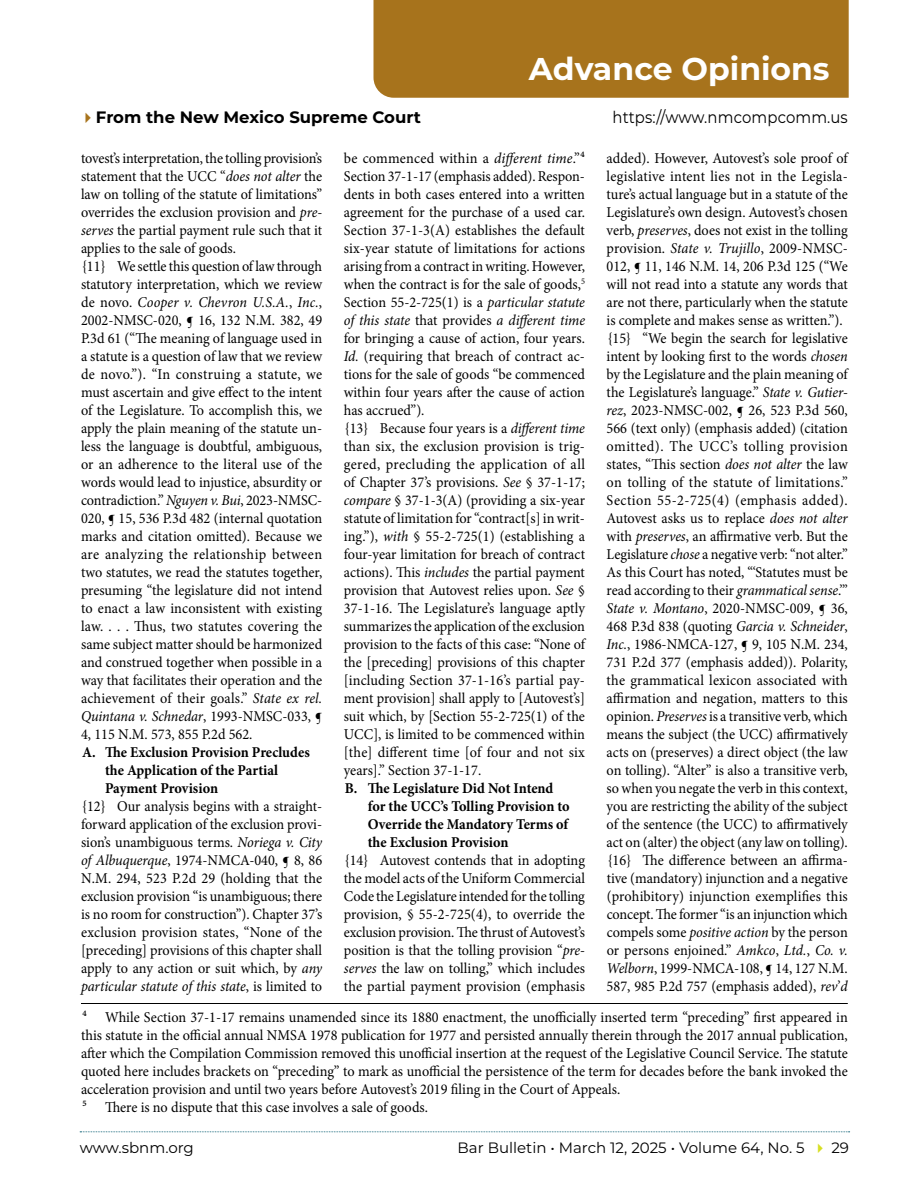
<style>
.page{position:relative;width:918px;height:1188px;background:#fff}
.page>*{position:absolute;margin:0;border:0;box-sizing:border-box;transform-origin:0 0}
.t1{font:700 31.5px "Montserrat";color:#fff}
.t2{font:700 16.5px "Montserrat";color:#000}
.t3{font:16.5px "Montserrat";letter-spacing:.01em;color:#000;scale:.9 1}
.t4{font:15px/18px "Minion Pro";color:#000;scale:.95 1}
.t5{font:700 15px/18px "Minion Pro";letter-spacing:-.01em;color:#000;scale:.95 1}
.t6{font:15px "Montserrat";color:#000}
.s1{color:#a7731c}
.s2{font-style:italic}
.s3{color:#d7df23}
</style>
<div class="page">
<svg style="left:80px;top:1131px;width:770px;height:1px"></svg>
<div style="left:374px;top:0;width:475px;height:98px;background:#a7731c"></div>
<hr style="left:81px;top:1003px;width:767px;height:1px;background:#000">
<p class="t2" style="left:79px;top:105px;width:343px"><span class="s1">✔</span>From the New Mexico Supreme Court</p>
<h1 class="t1" style="left:529px;top:46px;width:302px">Advance Opinions</h1>
<p class="t3" style="left:613px;top:106px;width:263px">https://www.nmcompcomm.us</p>
<p class="t4" style="left:344px;top:149px;width:255px">be commenced within a <span class="s2">different time</span>.”⁴<br>Section 37-1-17 (emphasis added). Respon&shy;dents in both cases entered into a written agreement for the purchase of a used car.<br>Section 37-1-3(A) establishes the default six-year statute of limitations for actions arising from a contract in writing. However, when the contract is for the sale of goods,<sup>5<br></sup>Section 55-2-725(1) is a <span class="s2">particular statute of this state</span> that provides <span class="s2">a different time </span>for bringing a cause of action, four years.<br><span class="s2">Id.</span> (requiring that breach of contract ac&shy;tions for the sale of goods “be commenced within four years after the cause of action has accrued”).<br>{13} Because four years is a <span class="s2">different time </span>than six, the exclusion provision is trig&shy;gered, precluding the application of all of Chapter 37’s provisions. <span class="s2">See</span> § 37-1-17; <span class="s2">compare</span> § 37-1-3(A) (providing a six-year statute of limitation for “contract[s] in writ&shy;ing.”), <span class="s2">with</span> § 55-2-725(1) (establishing a four-year limitation for breach of contract actions). This <span class="s2">includes</span> the partial payment provision that Autovest relies upon. <span class="s2">See</span> § 37-1-16. The Legislature’s language aptly summarizes the application of the exclusion provision to the facts of this case: “None of the [preceding] provisions of this chapter [including Section 37-1-16’s partial pay&shy;ment provision] shall apply to [Autovest’s] suit which, by [Section 55-2-725(1) of the UCC], is limited to be commenced within [the] different time [of four and not six years].” Section 37-1-17.</p>
<p class="t5" style="left:368px;top:779px;width:214px;text-indent:-23px">B. The Legislature Did Not Intend for the UCC’s Tolling Provision to<br>Override the Mandatory Terms of the Exclusion Provision</p>
<p class="t4" style="left:344px;top:851px;width:255px;text-align:justify">{14} Autovest contends that in adopting the model acts of the Uniform Commercial Code the Legislature intended for the tolling provision, § 55-2-725(4), to override the exclusion provision. The thrust of Autovest’s position is that the tolling provision “<span class="s2">pre&shy;serves</span> the law on tolling,” which includes the partial payment provision (emphasis</p>
<p class="t4" style="left:81px;top:149px;width:256px">tovest’s interpretation, the tolling provision’s statement that the UCC “<span class="s2">does not alter</span> the law on tolling of the statute of limitations” overrides the exclusion provision and <span class="s2">pre&shy;serves</span> the partial payment rule such that it applies to the sale of goods.<br>{11} We settle this question of law through statutory interpretation, which we review de novo. <span class="s2">Cooper v. Chevron U.S.A.</span>, <span class="s2">Inc.</span>, 2002-NMSC-020, ¶ 16, 132 N.M. 382, 49<br>P.3d 61 (“The meaning of language used in a statute is a question of law that we review de novo.”). “In construing a statute, we must ascertain and give effect to the intent of the Legislature. To accomplish this, we apply the plain meaning of the statute un&shy;less the language is doubtful, ambiguous, or an adherence to the literal use of the words would lead to injustice, absurdity or contradiction.” <span class="s2">Nguyen v. Bui</span>, 2023-NMSC-020, ¶ 15, 536 P.3d 482 (internal quotation marks and citation omitted). Because we are analyzing the relationship between two statutes, we read the statutes together, presuming “the legislature did not intend to enact a law inconsistent with existing law. . . . Thus, two statutes covering the same subject matter should be harmonized and construed together when possible in a way that facilitates their operation and the achievement of their goals.” <span class="s2">State ex rel.<br>Quintana v. Schnedar</span>, 1993-NMSC-033, ¶ 4, 115 N.M. 573, 855 P.2d 562.</p>
<p class="t5" style="left:105px;top:743px;width:217px;text-indent:-23px">A. The Exclusion Provision Precludes the Application of the Partial<br>Payment Provision</p>
<p class="t4" style="left:81px;top:797px;width:255px;text-align:justify">{12} Our analysis begins with a straight&shy;forward application of the exclusion provi&shy;sion’s unambiguous terms. <span class="s2">Noriega v. City of Albuquerque</span>, 1974-NMCA-040, ¶ 8, 86<br>N.M. 294, 523 P.2d 29 (holding that the exclusion provision “is unambiguous; there is no room for construction”). Chapter 37’s exclusion provision states, “None of the [preceding] provisions of this chapter shall apply to any action or suit which, by <span class="s2">any particular statute of this state</span>, is limited to</p>
<p class="t4" style="left:607px;top:149px;width:255px">added). However, Autovest’s sole proof of legislative intent lies not in the Legisla&shy;ture’s actual language but in a statute of the Legislature’s own design. Autovest’s chosen verb, <span class="s2">preserves</span>, does not exist in the tolling provision. <span class="s2">State v. Trujillo</span>, 2009-NMSC-012, ¶ 11, 146 N.M. 14, 206 P.3d 125 (“We will not read into a statute any words that are not there, particularly when the statute is complete and makes sense as written.”). {15} “We begin the search for legislative intent by looking first to the words <span class="s2">chosen </span>by the Legislature and the plain meaning of the Legislature’s language.” <span class="s2">State v. Gutier&shy;rez</span>, 2023-NMSC-002, ¶ 26, 523 P.3d 560, 566 (text only) (emphasis added) (citation omitted). The UCC’s tolling provision states, “This section <span class="s2">does not alter</span> the law on tolling of the statute of limitations.” Section 55-2-725(4) (emphasis added).<br>Autovest asks us to replace <span class="s2">does not alter </span>with <span class="s2">preserves</span>, an affirmative verb. But the Legislature <span class="s2">chose</span> a negative verb: “not alter.” As this Court has noted, “‘Statutes must be read according to their <span class="s2">grammatical sense</span>.’” <span class="s2">State v. Montano</span>, 2020-NMSC-009, ¶ 36, 468 P.3d 838 (quoting <span class="s2">Garcia v. Schneider</span>, <span class="s2">Inc.</span>, 1986-NMCA-127, ¶ 9, 105 N.M. 234, 731 P.2d 377 (emphasis added)). Polarity, the grammatical lexicon associated with affirmation and negation, matters to this opinion. <span class="s2">Preserves</span> is a transitive verb, which means the subject (the UCC) affirmatively acts on (preserves) a direct object (the law on tolling). “Alter” is also a transitive verb, so when you negate the verb in this context, you are restricting the ability of the subject of the sentence (the UCC) to affirmatively act on (alter) the object (any law on tolling). {16} The difference between an affirma&shy;tive (mandatory) injunction and a negative (prohibitory) injunction exemplifies this concept. The former “is an injunction which compels some <span class="s2">positive action</span> by the person or persons enjoined.” <span class="s2">Amkco</span>, <span class="s2">Ltd.</span>, <span class="s2">Co. v.<br>Welborn</span>, 1999-NMCA-108, ¶ 14, 127 N.M.<br>587, 985 P.2d 757 (emphasis added), <span class="s2">rev</span>’<span class="s2">d</span></p>
<p class="t4" style="left:81px;top:1008px;width:809px">⁴ While Section 37-1-17 remains unamended since its 1880 enactment, the unofficially inserted term “preceding” first appeared in this statute in the official annual NMSA 1978 publication for 1977 and persisted annually therein through the 2017 annual publication, after which the Compilation Commission removed this unofficial insertion at the request of the Legislative Council Service. The statute quoted here includes brackets on “preceding” to mark as unofficial the persistence of the term for decades before the bank invoked the acceleration provision and until two years before Autovest’s 2019 filing in the Court of Appeals.<br>⁵ There is no dispute that this case involves a sale of goods.</p>
<p class="t6" style="left:80px;top:1138px;width:116px">www.sbnm.org</p>
<p class="t6" style="left:458px;top:1138px;width:393px">Bar Bulletin • March 12, 2025 • Volume 64, No. 5 <span class="s3">✔</span> 29</p>
</div>
